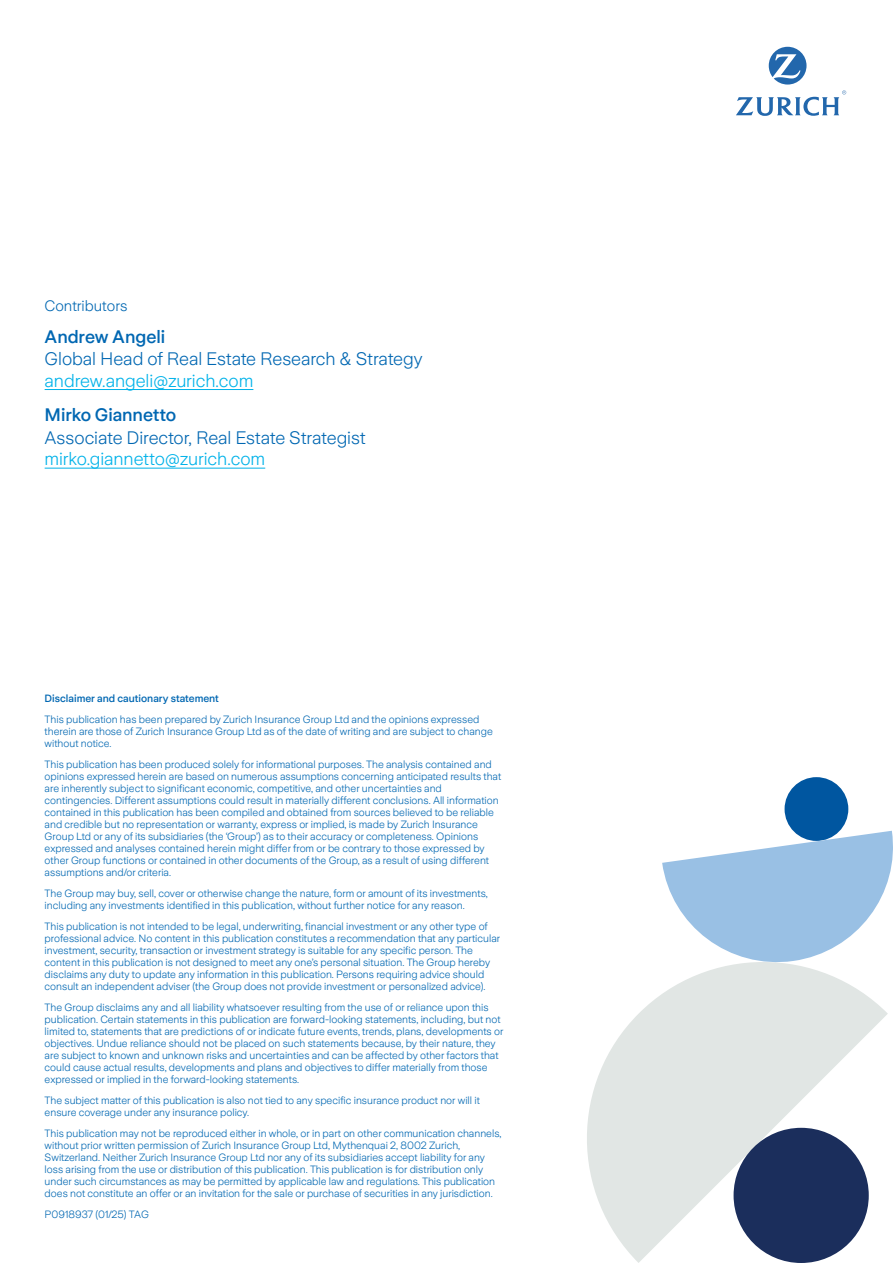
<style>
.page{position:relative;width:893px;height:1263px;background:#fff}
.page>*{position:absolute;margin:0;border:0;box-sizing:border-box;transform-origin:0 0}
.t1{font:300 18px "Zurich Sans";letter-spacing:-.005em;color:#0067b2}
.t2{font:300 18px "Zurich Sans";letter-spacing:-.005em;color:#00b2e9}
.t3{font:500 18px "Zurich Sans";letter-spacing:-.005em;color:#0067b2}
.t4{font:300 15px "Zurich Sans";color:#0067b2}
.t5{font:300 10.5px/12px "Zurich Sans";color:#0067b2}
.t6{font:500 10.5px "Zurich Sans";color:#0067b2}
</style>
<div class="page">
<svg style="left:736px;top:47px;width:110px;height:69px"></svg>
<svg style="left:587px;top:970px;width:301px;height:293px;fill:#e1e6e4"></svg>
<div style="left:785px;top:777px;width:63px;height:64px;background:#0056a0;border-radius:50%"></div>
<div style="left:734px;top:1128px;width:135px;height:135px;background:#1b2e5c;border-radius:50%"></div>
<svg style="left:662px;top:831px;width:231px;height:139px"></svg>
<hr style="left:45px;top:389px;width:208px;height:1px;background:#00b2e9">
<hr style="left:45px;top:468px;width:220px;height:1px;background:#00b2e9">
<h2 class="t4" style="left:45px;top:299px;width:84px">Contributors</h2>
<h1 class="t3" style="left:45px;top:328px;width:122px">Andrew Angeli</h1>
<h1 class="t1" style="left:45px;top:351px;width:379px">Global Head of Real Estate Research &amp; Strategy</h1>
<h1 class="t2" style="left:45px;top:373px;width:210px">andrew.angeli@zurich.com</h1>
<h1 class="t3" style="left:45px;top:407px;width:133px">Mirko Giannetto</h1>
<h1 class="t1" style="left:45px;top:430px;width:322px">Associate Director, Real Estate Strategist</h1>
<h1 class="t2" style="left:45px;top:451px;width:222px">mirko.giannetto@zurich.com</h1>
<p class="t6" style="left:45px;top:694px;width:176px">Disclaimer and cautionary statement</p>
<p class="t5" style="left:45px;top:714px;width:450px">This publication has been prepared by Zurich Insurance Group Ltd and the opinions expressed therein are those of Zurich Insurance Group Ltd as of the date of writing and are subject to change without notice.</p>
<p class="t5" style="left:45px;top:759px;width:458px">This publication has been produced solely for informational purposes. The analysis contained and opinions expressed herein are based on numerous assumptions concerning anticipated results that are inherently subject to significant economic, competitive, and other uncertainties and contingencies. Different assumptions could result in materially different conclusions. All information contained in this publication has been compiled and obtained from sources believed to be reliable and credible but no representation or warranty, express or implied, is made by Zurich Insurance Group Ltd or any of its subsidiaries (the ‘Group’) as to their accuracy or completeness. Opinions expressed and analyses contained herein might differ from or be contrary to those expressed by other Group functions or contained in other documents of the Group, as a result of using different assumptions and/or criteria.</p>
<p class="t5" style="left:45px;top:888px;width:445px">The Group may buy, sell, cover or otherwise change the nature, form or amount of its investments, including any investments identified in this publication, without further notice for any reason.</p>
<p class="t5" style="left:45px;top:921px;width:457px">This publication is not intended to be legal, underwriting, financial investment or any other type of professional advice. No content in this publication constitutes a recommendation that any particular investment, security, transaction or investment strategy is suitable for any specific person. The content in this publication is not designed to meet any one’s personal situation. The Group hereby disclaims any duty to update any information in this publication. Persons requiring advice should consult an independent adviser (the Group does not provide investment or personalized advice).</p>
<p class="t5" style="left:45px;top:1002px;width:460px">The Group disclaims any and all liability whatsoever resulting from the use of or reliance upon this publication. Certain statements in this publication are forward-looking statements, including, but not limited to, statements that are predictions of or indicate future events, trends, plans, developments or objectives. Undue reliance should not be placed on such statements because, by their nature, they are subject to known and unknown risks and uncertainties and can be affected by other factors that could cause actual results, developments and plans and objectives to differ materially from those expressed or implied in the forward-looking statements.</p>
<p class="t5" style="left:45px;top:1095px;width:437px">The subject matter of this publication is also not tied to any specific insurance product nor will it ensure coverage under any insurance policy.</p>
<p class="t5" style="left:45px;top:1128px;width:458px">This publication may not be reproduced either in whole, or in part on other communication channels, without prior written permission of Zurich Insurance Group Ltd, Mythenquai 2, 8002 Zurich, Switzerland. Neither Zurich Insurance Group Ltd nor any of its subsidiaries accept liability for any loss arising from the use or distribution of this publication. This publication is for distribution only under such circumstances as may be permitted by applicable law and regulations. This publication does not constitute an offer or an invitation for the sale or purchase of securities in any jurisdiction.</p>
<p class="t5" style="left:45px;top:1209px;width:106px">P0918937 (01/25) TAG</p>
</div>
